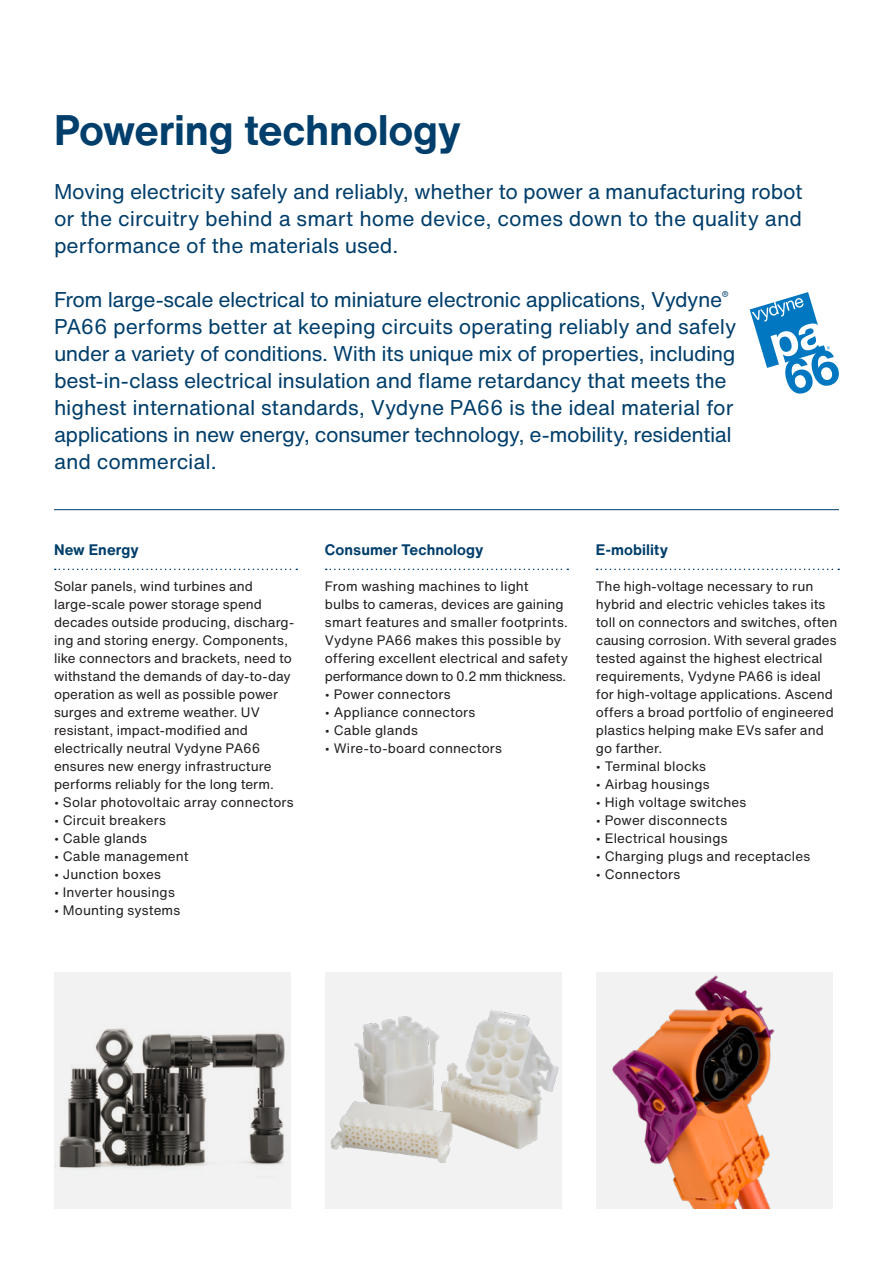
<style>
.page{position:relative;width:893px;height:1263px;background:#fff}
.page>*{position:absolute;margin:0;border:0;box-sizing:border-box;transform-origin:0 0}
.t1{font:700 42px "Helvetica Now Text";letter-spacing:-.005em;color:#003e6b}
.t2{font:21px/27px "Helvetica Now Text";letter-spacing:-.015em;color:#003e6b;text-align:justify}
.t3{font:700 15px "Helvetica Now Text";letter-spacing:.005em;color:#003e6b}
.t4{font:13.5px/18px "Helvetica Now Text";color:#231f20}
</style>
<div class="page">
<div style="left:54px;top:972px;width:237px;height:237px;background:#f2f2f2"></div>
<hr style="left:54px;top:509px;width:785px;height:1px;background:#003e6b">
<svg style="left:55px;top:569px;width:242px;height:1px"></svg>
<svg style="left:326px;top:569px;width:242px;height:1px"></svg>
<svg style="left:597px;top:569px;width:242px;height:1px"></svg>
<img style="left:325px;top:972px;width:237px;height:237px">
<img style="left:59px;top:1028px;width:226px;height:141px">
<img style="left:596px;top:972px;width:237px;height:237px">
<svg style="left:750px;top:292px;width:89px;height:102px"></svg>
<p class="t1" style="left:54px;top:98px;width:409px">Powering technology</p>
<p class="t2" style="left:54px;top:177px;width:750px">Moving electricity safely and reliably, whether to power a manufacturing robot or the circuitry behind a smart home device, comes down to the quality and performance of the materials used.</p>
<p class="t2" style="left:54px;top:285px;width:684px;text-align:left">From large-scale electrical to miniature electronic applications, Vydyne<sup>® </sup>PA66 performs better at keeping circuits operating reliably and safely under a variety of conditions. With its unique mix of properties, including best-in-class electrical insulation and flame retardancy that meets the highest international standards, Vydyne PA66 is the ideal material for applications in new energy, consumer technology, e-mobility, residential and commercial.</p>
<p class="t3" style="left:54px;top:538px;width:86px">New Energy</p>
<p class="t4" style="left:54px;top:577px;width:242px">Solar panels, wind turbines and large-scale power storage spend decades outside producing, discharg&shy;ing and storing energy. Components, like connectors and brackets, need to withstand the demands of day-to-day operation as well as possible power surges and extreme weather. UV resistant, impact-modified and electrically neutral Vydyne PA66 ensures new energy infrastructure performs reliably for the long term.</p>
<p class="t4" style="left:54px;top:793px;width:241px">• Solar photovoltaic array connectors</p>
<p class="t4" style="left:54px;top:811px;width:113px">• Circuit breakers</p>
<p class="t4" style="left:54px;top:829px;width:95px">• Cable glands</p>
<p class="t4" style="left:54px;top:847px;width:136px">• Cable management</p>
<p class="t4" style="left:54px;top:865px;width:109px">• Junction boxes</p>
<p class="t4" style="left:54px;top:883px;width:122px">• Inverter housings</p>
<p class="t4" style="left:54px;top:901px;width:128px">• Mounting systems</p>
<p class="t3" style="left:325px;top:538px;width:160px">Consumer Technology</p>
<p class="t4" style="left:325px;top:577px;width:245px">From washing machines to light<br>bulbs to cameras, devices are gaining smart features and smaller footprints.<br>Vydyne PA66 makes this possible by offering excellent electrical and safety performance down to 0.2 mm thickness.</p>
<p class="t4" style="left:325px;top:685px;width:127px">• Power connectors</p>
<p class="t4" style="left:325px;top:703px;width:152px">• Appliance connectors</p>
<p class="t4" style="left:325px;top:721px;width:95px">• Cable glands</p>
<p class="t4" style="left:325px;top:739px;width:179px">• Wire-to-board connectors</p>
<p class="t3" style="left:596px;top:538px;width:74px">E-mobility</p>
<p class="t4" style="left:596px;top:577px;width:243px">The high-voltage necessary to run hybrid and electric vehicles takes its toll on connectors and switches, often causing corrosion. With several grades tested against the highest electrical requirements, Vydyne PA66 is ideal for high-voltage applications. Ascend offers a broad portfolio of engineered plastics helping make EVs safer and go farther.</p>
<p class="t4" style="left:596px;top:757px;width:112px">• Terminal blocks</p>
<p class="t4" style="left:596px;top:775px;width:115px">• Airbag housings</p>
<p class="t4" style="left:596px;top:793px;width:152px">• High voltage switches</p>
<p class="t4" style="left:596px;top:811px;width:133px">• Power disconnects</p>
<p class="t4" style="left:596px;top:829px;width:133px">• Electrical housings</p>
<p class="t4" style="left:596px;top:847px;width:216px">• Charging plugs and receptacles</p>
<p class="t4" style="left:596px;top:865px;width:86px">• Connectors</p>
</div>
